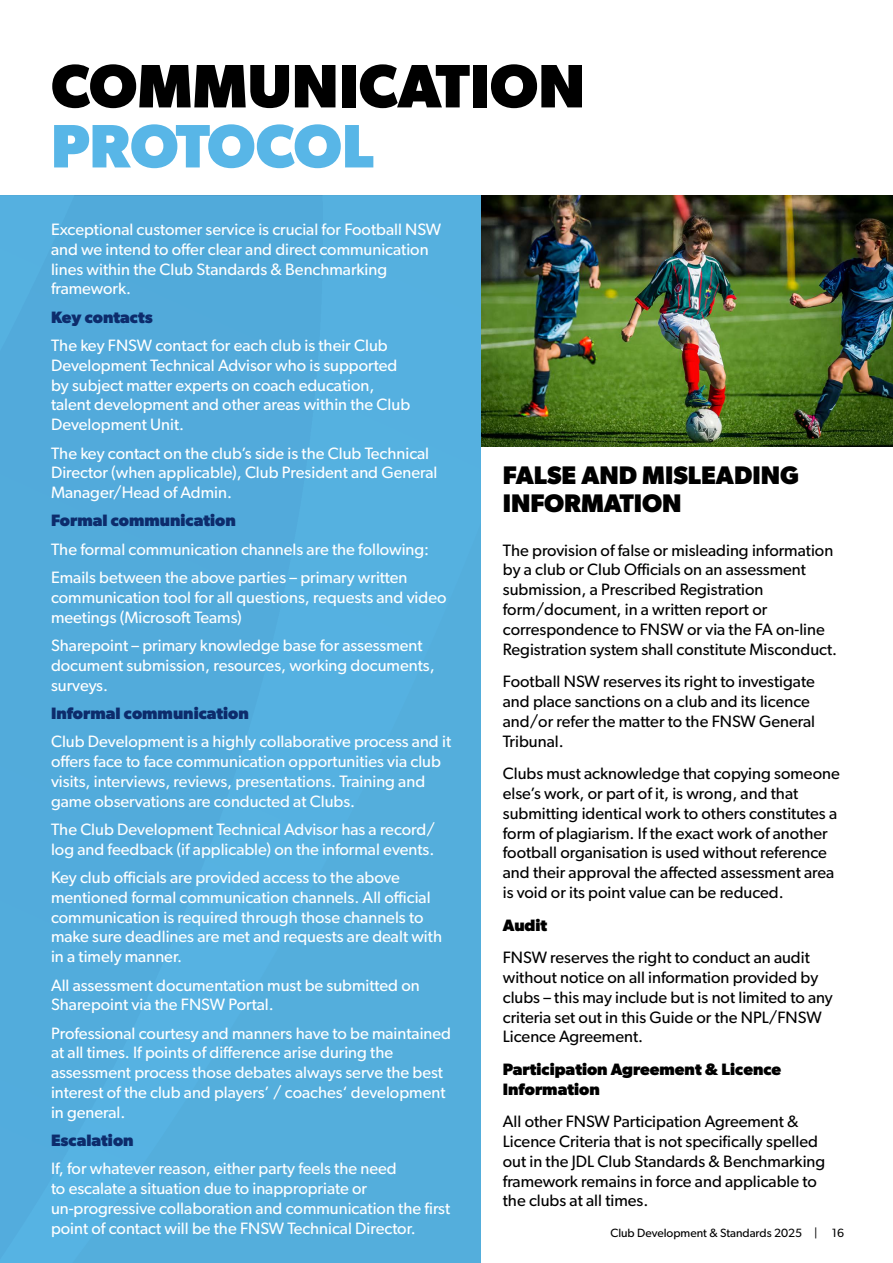
<style>
.page{position:relative;width:893px;height:1263px;background:#fff}
.page>*{position:absolute;margin:0;border:0;box-sizing:border-box;transform-origin:0 0}
.t1{font:700 61.5px "Gibson";color:#000}
.t2{font:700 61.5px "Gibson";color:#58b6e7}
.t3{font:700 25.5px/28.5px "Gibson";color:#000}
.t4{font:16.5px/19.8px "Gibson";color:#fff}
.t5{font:16.5px/19.8px "Gibson";color:#000}
.t6{font:700 16.5px "Gibson";color:#0d2c6c}
.t7{font:700 16.5px/19.8px "Gibson";color:#000}
.t8{font:12px "Gibson";color:#000}
</style>
<div class="page">
<img style="left:480px;top:196px;width:413px;height:250px">
<div style="left:0;top:196px;width:480px;height:1067px;background:#54aedc"></div>
<h1 class="t1" style="left:51px;top:50px;width:535px">COMMUNICATION</h1>
<h1 class="t2" style="left:51px;top:110px;width:324px">PROTOCOL</h1>
<p class="t4" style="left:51px;top:219px;width:392px">Exceptional customer service is crucial for Football NSW and we intend to offer clear and direct communication lines within the Club Standards &amp; Benchmarking framework.</p>
<p class="t6" style="left:51px;top:307px;width:103px">Key contacts</p>
<p class="t4" style="left:51px;top:335px;width:361px">The key FNSW contact for each club is their Club Development Technical Advisor who is supported by subject matter experts on coach education, talent development and other areas within the Club Development Unit.</p>
<p class="t4" style="left:51px;top:443px;width:388px">The key contact on the club’s side is the Club Technical<br>Director (when applicable), Club President and General<br>Manager/Head of Admin.</p>
<p class="t6" style="left:51px;top:511px;width:186px">Formal communication</p>
<p class="t4" style="left:51px;top:535px;width:380px;line-height:28.3px">The formal communication channels are the following:<br>Emails between the above parties – primary written</p>
<p class="t4" style="left:51px;top:587px;width:397px">communication tool for all questions, requests and video meetings (Microsoft Teams)</p>
<p class="t4" style="left:51px;top:635px;width:385px">Sharepoint – primary knowledge base for assessment document submission, resources, working documents, surveys.</p>
<p class="t6" style="left:51px;top:703px;width:199px">Informal communication</p>
<p class="t4" style="left:51px;top:731px;width:402px">Club Development is a highly collaborative process and it offers face to face communication opportunities via club visits, interviews, reviews, presentations. Training and game observations are conducted at Clubs.</p>
<p class="t4" style="left:51px;top:819px;width:385px">The Club Development Technical Advisor has a record/ log and feedback (if applicable) on the informal events.</p>
<p class="t4" style="left:51px;top:867px;width:392px">Key club officials are provided access to the above mentioned formal communication channels. All official communication is required through those channels to make sure deadlines are met and requests are dealt with in a timely manner.</p>
<p class="t4" style="left:51px;top:975px;width:370px">All assessment documentation must be submitted on<br>Sharepoint via the FNSW Portal.</p>
<p class="t4" style="left:51px;top:1023px;width:402px">Professional courtesy and manners have to be maintained at all times. If points of difference arise during the assessment process those debates always serve the best interest of the club and players’ / coaches‘ development in general.</p>
<p class="t6" style="left:51px;top:1130px;width:84px">Escalation</p>
<p class="t4" style="left:51px;top:1158px;width:401px">If, for whatever reason, either party feels the need<br>to escalate a situation due to inappropriate or un-progressive collaboration and communication the first point of contact will be the FNSW Technical Director.</p>
<h2 class="t3" style="left:503px;top:460px;width:298px">FALSE AND MISLEADING<br>INFORMATION</h2>
<p class="t5" style="left:503px;top:540px;width:336px">The provision of false or misleading information by a club or Club Officials on an assessment submission, a Prescribed Registration form/document, in a written report or correspondence to FNSW or via the FA on-line Registration system shall constitute Misconduct.</p>
<p class="t5" style="left:503px;top:671px;width:314px">Football NSW reserves its right to investigate and place sanctions on a club and its licence and/or refer the matter to the FNSW General Tribunal.</p>
<p class="t5" style="left:503px;top:763px;width:338px">Clubs must acknowledge that copying someone else’s work, or part of it, is wrong, and that submitting identical work to others constitutes a form of plagiarism. If the exact work of another football organisation is used without reference and their approval the affected assessment area is void or its point value can be reduced.</p>
<p class="t7" style="left:503px;top:914px;width:46px">Audit</p>
<p class="t5" style="left:503px;top:947px;width:332px">FNSW reserves the right to conduct an audit without notice on all information provided by clubs – this may include but is not limited to any criteria set out in this Guide or the NPL/FNSW Licence Agreement.</p>
<p class="t7" style="left:503px;top:1059px;width:280px">Participation Agreement &amp; Licence<br>Information</p>
<p class="t5" style="left:503px;top:1111px;width:324px">All other FNSW Participation Agreement &amp; Licence Criteria that is not specifically spelled out in the JDL Club Standards &amp; Benchmarking framework remains in force and applicable to the clubs at all times.</p>
<p class="t8" style="left:610px;top:1225px;width:235px">Club Development &amp; Standards 2025 | 16</p>
</div>
